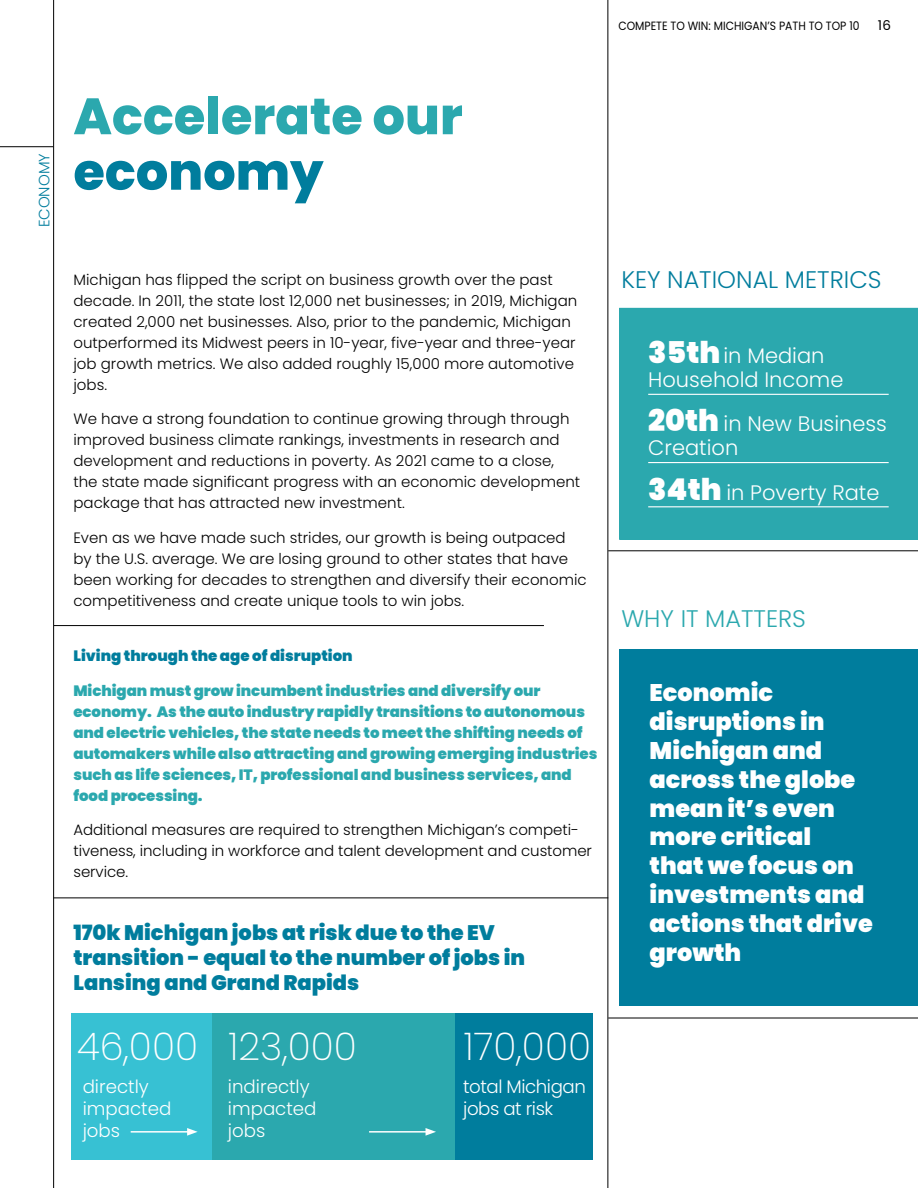
<style>
.page{position:relative;width:918px;height:1188px;background:#fff}
.page>*{position:absolute;margin:0;border:0;box-sizing:border-box;transform-origin:0 0}
.t1{font:800 51px "Poppins";color:#2ba8ae}
.t2{font:800 51px "Poppins";color:#007d9d}
.t3{font:200 38.25px "Poppins";color:#fff}
.t4{font:900 24px/28.8px "Poppins";color:#fff}
.t5{font:300 24px "Poppins";color:#007d9d}
.t6{font:300 24px "Poppins";color:#2ba8ae}
.t7{font:900 21px/25.2px "Poppins";color:#007d9d}
.t8{font:300 21px/24px "Poppins";color:#fff}
.t9{font:300 18.15px/21.9px "Poppins";color:#fff}
.t10{font:300 18.15px/21.9px "Poppins";letter-spacing:-.025em;color:#fff}
.t11{font:300 15px/21px "Poppins";color:#000}
.t12{font:900 15px/21px "Poppins";letter-spacing:-.005em;color:#2ba8ae}
.t13{font:900 15px "Poppins";color:#007d9d}
.t14{font:300 15px "Poppins";color:#007d9d}
.t15{font:13.5px "Poppins";color:#000}
.t16{font:12px "Poppins";color:#000;scale:.9 1}
.s1{font-weight:900;font-size:30px}
</style>
<div class="page">
<hr style="left:53px;top:0;width:1px;height:1188px;background:#000">
<hr style="left:0;top:146px;width:53px;height:1px;background:#000">
<hr style="left:608px;top:0;width:1px;height:1188px;background:#000">
<div style="left:619px;top:308px;width:299px;height:232px;background:#2ba8ae"></div>
<hr style="left:648px;top:394px;width:241px;height:1px;background:#fff">
<hr style="left:648px;top:462px;width:241px;height:1px;background:#fff">
<hr style="left:648px;top:506px;width:241px;height:1px;background:#fff">
<div style="left:619px;top:649px;width:299px;height:356px;background:#007d9d"></div>
<hr style="left:608px;top:550px;width:310px;height:1px;background:#000">
<hr style="left:608px;top:1018px;width:310px;height:1px;background:#000">
<hr style="left:54px;top:625px;width:490px;height:1px;background:#000">
<hr style="left:54px;top:898px;width:554px;height:1px;background:#000">
<div style="left:71px;top:1013px;width:522px;height:147px;background:#007d9d"></div>
<div style="left:72px;top:1013px;width:383px;height:147px;background:#2ba8ae"></div>
<div style="left:71px;top:1013px;width:141px;height:146px;background:#37c1d3"></div>
<hr style="left:131px;top:1131px;width:58px;height:2px;background:#fff">
<svg style="left:187px;top:1128px;width:11px;height:8px"></svg>
<hr style="left:369px;top:1131px;width:59px;height:2px;background:#fff">
<svg style="left:426px;top:1128px;width:10px;height:8px"></svg>
<p class="t16" style="left:618px;top:19px;width:270px">COMPETE TO WIN: MICHIGAN’S PATH TO TOP 10</p>
<p class="t15" style="left:878px;top:18px;width:15px">16</p>
<p class="t14" style="left:36px;top:227px;width:76px;rotate:-90deg">ECONOMY</p>
<h1 class="t1" style="left:73px;top:87px;width:391px">Accelerate our</h1>
<h1 class="t2" style="left:73px;top:142px;width:252px">economy</h1>
<p class="t11" style="left:73px;top:269px;width:505px">Michigan has flipped the script on business growth over the past decade. In 2011, the state lost 12,000 net businesses; in 2019, Michigan created 2,000 net businesses. Also, prior to the pandemic, Michigan outperformed its Midwest peers in 10-year, five-year and three-year job growth metrics. We also added roughly 15,000 more automotive jobs.</p>
<p class="t11" style="left:73px;top:408px;width:508px">We have a strong foundation to continue growing through through improved business climate rankings, investments in research and development and reductions in poverty. As 2021 came to a close, the state made significant progress with an economic development package that has attracted new investment.</p>
<p class="t11" style="left:73px;top:527px;width:515px">Even as we have made such strides, our growth is being outpaced by the U.S. average. We are losing ground to other states that have been working for decades to strengthen and diversify their economic competitiveness and create unique tools to win jobs.</p>
<p class="t13" style="left:73px;top:647px;width:281px">Living through the age of disruption</p>
<p class="t12" style="left:73px;top:680px;width:525px">Michigan must grow incumbent industries and diversify our economy. As the auto industry rapidly transitions to autonomous and electric vehicles, the state needs to meet the shifting needs of automakers while also attracting and growing emerging industries such as life sciences, IT, professional and business services, and food processing.</p>
<p class="t11" style="left:73px;top:819px;width:520px">Additional measures are required to strengthen Michigan’s competi&shy;tiveness, including in workforce and talent development and customer service.</p>
<h3 class="t7" style="left:73px;top:920px;width:453px">170k Michigan jobs at risk due to the EV transition - equal to the number of jobs in<br>Lansing and Grand Rapids</h3>
<h2 class="t3" style="left:77px;top:1032px;width:123px">46,000</h2>
<p class="t9" style="left:83px;top:1076px;width:90px">directly impacted jobs</p>
<h2 class="t3" style="left:228px;top:1032px;width:130px">123,000</h2>
<p class="t9" style="left:228px;top:1076px;width:90px">indirectly impacted jobs</p>
<h2 class="t3" style="left:464px;top:1032px;width:129px">170,000</h2>
<p class="t10" style="left:463px;top:1076px;width:124px">total Michigan jobs at risk</p>
<h3 class="t5" style="left:621px;top:265px;width:262px">KEY NATIONAL METRICS</h3>
<h3 class="t8" style="left:648px;top:344px;width:197px"><span class="s1">35th</span>in Median<br>Household Income</h3>
<h3 class="t8" style="left:648px;top:412px;width:240px"><span class="s1">20th</span> in New Business<br>Creation</h3>
<h3 class="t8" style="left:648px;top:480px;width:233px"><span class="s1">34th</span> in Poverty Rate</h3>
<h3 class="t6" style="left:621px;top:605px;width:186px">WHY IT MATTERS</h3>
<h3 class="t4" style="left:650px;top:679px;width:225px">Economic disruptions in<br>Michigan and across the globe mean it’s even more critical<br>that we focus on investments and actions that drive growth</h3>
</div>
